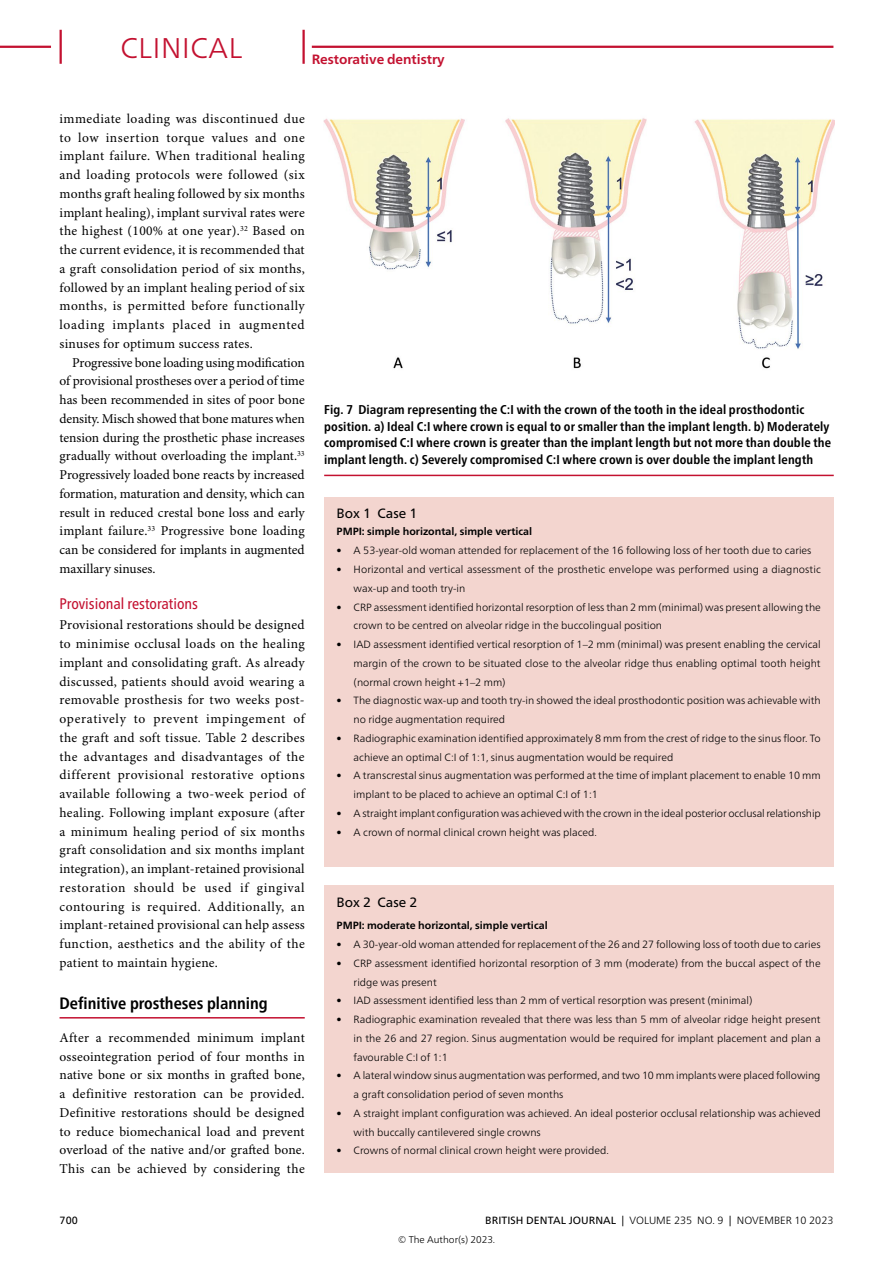
<style>
.page{position:relative;width:893px;height:1263px;background:#fff}
.page>*{position:absolute;margin:0;border:0;box-sizing:border-box;transform-origin:0 0}
.t1{font:300 28.5px "Frutiger Neue LT Pro";letter-spacing:.025em;color:#c31130}
.SectionHeading_1_MSS{font:16.5px "Frutiger Neue LT Pro Cn Bold 2";color:#000}
.SectionHeading_2_MSS{font:condensed 15.3px "Frutiger Neue LT Pro";color:#c31130}
.Para_9pt_justified_1{font:13.5px/18.8px "Minion Pro";letter-spacing:.02em;color:#000;text-align:justify}
.Para_9pt_justified{font:13.5px/18.8px "Minion Pro";color:#000;text-align:justify}
.t2{font:700 13.5px "Frutiger Neue LT Pro";color:#c31130}
.Box_Heading_x{font:13.5px "Frutiger Neue LT Pro";color:#000}
.Image_Caption_MSS{font:700 condensed 12.75px/16.5px "Frutiger Neue LT Pro";letter-spacing:.01em;color:#000}
.t3{font:300 10.5px/18.8px "Frutiger Neue LT Pro";color:#000}
.Para_box_1st{font:700 10.5px "Frutiger Neue LT Pro";color:#000}
.t4{font:10.5px "Frutiger Neue LT Pro";letter-spacing:.005em;color:#000}
.t5{font:300 9.75px "Frutiger Neue LT Pro";color:#000}
.s1{font-family:"Frutiger Neue LT Pro Light 2";font-weight:400}
.s2{font-weight:300}
</style>
<div class="page">
<hr style="left:60px;top:1017px;width:245px;height:1px;background:#c31130">
<div style="left:324px;top:497px;width:509px;height:370px;background:#f3d5cf"></div>
<div style="left:324px;top:886px;width:509px;height:287px;background:#f3d5cf"></div>
<hr style="left:324px;top:475px;width:510px;height:1px;background:#c31130">
<img style="left:324px;top:118px;width:510px;height:251px">
<hr style="left:0;top:46px;width:51px;height:2px;background:#c31130">
<hr style="left:312px;top:46px;width:521px;height:2px;background:#c31130">
<hr style="left:60px;top:30px;width:2px;height:34px;background:#c31130">
<hr style="left:302px;top:30px;width:3px;height:34px;background:#c31130">
<h1 class="t1" style="left:120px;top:31px;width:124px">CLINICAL</h1>
<p class="t2" style="left:312px;top:51px;width:135px">Restorative dentistry</p>
<p class="Para_9pt_justified_1" style="left:60px;top:110px;width:247px">immediate loading was discontinued due to low insertion torque values and one implant failure. When traditional healing and loading protocols were followed (six months graft healing followed by six months implant healing), implant survival rates were the highest (100% at one year).<sup>32</sup> Based on the current evidence, it is recommended that a graft consolidation period of six months, followed by an implant healing period of six months, is permitted before functionally loading implants placed in augmented sinuses for optimum success rates.</p>
<p class="Para_9pt_justified" style="left:60px;top:354px;width:247px;text-indent:13px">Progressive bone loading using modification of provisional prostheses over a period of time has been recommended in sites of poor bone density. Misch showed that bone matures when tension during the prosthetic phase increases gradually without overloading the implant.<sup>33<br></sup>Progressively loaded bone reacts by increased formation, maturation and density, which can result in reduced crestal bone loss and early implant failure.<sup>33</sup> Progressive bone loading can be considered for implants in augmented maxillary sinuses.</p>
<p class="SectionHeading_2_MSS" style="left:60px;top:595px;width:140px">Provisional restorations</p>
<p class="Para_9pt_justified_1" style="left:60px;top:616px;width:247px">Provisional restorations should be designed to minimise occlusal loads on the healing implant and consolidating graft. As already discussed, patients should avoid wearing a removable prosthesis for two weeks post&shy;operatively to prevent impingement of the graft and soft tissue. Table 2 describes the advantages and disadvantages of the different provisional restorative options available following a two-week period of healing. Following implant exposure (after a minimum healing period of six months graft consolidation and six months implant integration), an implant-retained provisional restoration should be used if gingival contouring is required. Additionally, an implant-retained provisional can help assess function, aesthetics and the ability of the patient to maintain hygiene.</p>
<p class="SectionHeading_1_MSS" style="left:60px;top:993px;width:210px">Definitive prostheses planning</p>
<p class="Para_9pt_justified_1" style="left:60px;top:1029px;width:247px">After a recommended minimum implant osseointegration period of four months in native bone or six months in grafted bone, a definitive restoration can be provided.<br>Definitive restorations should be designed to reduce biomechanical load and prevent overload of the native and/or grafted bone.<br>This can be achieved by considering the</p>
<p class="Image_Caption_MSS" style="left:324px;top:401px;width:509px">Fig. 7 Diagram representing the C:I with the crown of the tooth in the ideal prosthodontic position. a) Ideal C:I where crown is equal to or smaller than the implant length. b) Moderately compromised C:I where crown is greater than the implant length but not more than double the implant length. c) Severely compromised C:I where crown is over double the implant length</p>
<p class="Box_Heading_x" style="left:337px;top:505px;width:82px">Box 1 Case 1</p>
<p class="Para_box_1st" style="left:337px;top:526px;width:197px">PMPI: simple horizontal, simple vertical</p>
<p class="t3" style="left:337px;top:541px;width:476px"><span class="s1">•</span> A 53-year-old woman attended for replacement of the 16 following loss of her tooth due to caries</p>
<p class="t3" style="left:354px;top:560px;width:469px;text-indent:-17px"><span class="s1">•</span> Horizontal and vertical assessment of the prosthetic envelope was performed using a diagnostic wax-up and tooth try-in</p>
<p class="t3" style="left:354px;top:597px;width:469px;text-indent:-17px"><span class="s1">•</span> CRP assessment identified horizontal resorption of less than 2 mm (minimal) was present allowing the crown to be centred on alveolar ridge in the buccolingual position</p>
<p class="t3" style="left:354px;top:635px;width:469px;text-align:justify;text-indent:-17px"><span class="s1">•</span> IAD assessment identified vertical resorption of 1–2 mm (minimal) was present enabling the cervical margin of the crown to be situated close to the alveolar ridge thus enabling optimal tooth height (normal crown height +1–2 mm)</p>
<p class="t3" style="left:354px;top:691px;width:469px;text-indent:-17px"><span class="s1">•</span> The diagnostic wax-up and tooth try-in showed the ideal prosthodontic position was achievable with no ridge augmentation required</p>
<p class="t3" style="left:354px;top:729px;width:469px;text-indent:-17px"><span class="s1">•</span> Radiographic examination identified approximately 8 mm from the crest of ridge to the sinus floor. To achieve an optimal C:I of 1:1, sinus augmentation would be required</p>
<p class="t3" style="left:354px;top:766px;width:469px;text-indent:-17px"><span class="s1">•</span> A transcrestal sinus augmentation was performed at the time of implant placement to enable 10 mm implant to be placed to achieve an optimal C:I of 1:1</p>
<p class="t3" style="left:337px;top:804px;width:486px"><span class="s1">•</span> A straight implant configuration was achieved with the crown in the ideal posterior occlusal relationship</p>
<p class="t3" style="left:337px;top:822px;width:262px"><span class="s1">•</span> A crown of normal clinical crown height was placed.</p>
<p class="Box_Heading_x" style="left:337px;top:894px;width:82px">Box 2 Case 2</p>
<p class="Para_box_1st" style="left:337px;top:919px;width:213px">PMPI: moderate horizontal, simple vertical</p>
<p class="t3" style="left:337px;top:935px;width:486px"><span class="s1">•</span> A 30-year-old woman attended for replacement of the 26 and 27 following loss of tooth due to caries</p>
<p class="t3" style="left:354px;top:954px;width:469px;text-indent:-17px"><span class="s1">•</span> CRP assessment identified horizontal resorption of 3 mm (moderate) from the buccal aspect of the ridge was present</p>
<p class="t3" style="left:337px;top:991px;width:417px"><span class="s1">•</span> IAD assessment identified less than 2 mm of vertical resorption was present (minimal)</p>
<p class="t3" style="left:354px;top:1010px;width:469px;text-align:justify;text-indent:-17px"><span class="s1">•</span> Radiographic examination revealed that there was less than 5 mm of alveolar ridge height present in the 26 and 27 region. Sinus augmentation would be required for implant placement and plan a favourable C:I of 1:1</p>
<p class="t3" style="left:354px;top:1066px;width:468px;text-indent:-17px"><span class="s1">•</span> A lateral window sinus augmentation was performed, and two 10 mm implants were placed following a graft consolidation period of seven months</p>
<p class="t3" style="left:354px;top:1104px;width:469px;text-indent:-17px"><span class="s1">•</span> A straight implant configuration was achieved. An ideal posterior occlusal relationship was achieved with buccally cantilevered single crowns</p>
<p class="t3" style="left:337px;top:1141px;width:274px"><span class="s1">•</span> Crowns of normal clinical crown height were provided.</p>
<p class="t4" style="left:60px;top:1214px;width:20px">700</p>
<p class="t4" style="left:485px;top:1214px;width:268px">BRITISH DENTAL JOURNAL | <span class="s2">VOLUME 235 NO. 9</span> | <span class="s2">Novem</span></p>
<p class="t3" style="left:774px;top:1211px;width:61px">ber 10 2023</p>
<p class="t5" style="left:398px;top:1234px;width:99px">© The Author(s) 2023.</p>
</div>
